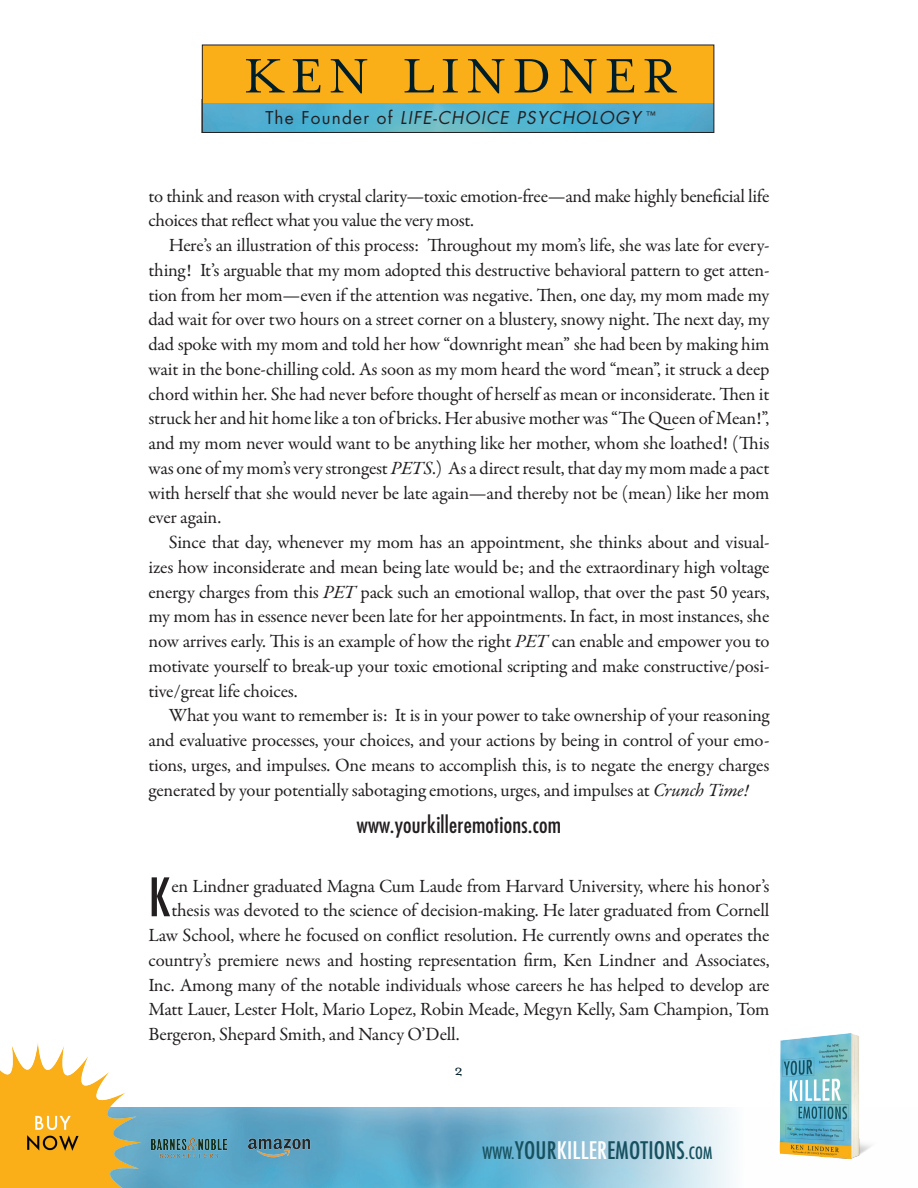
<style>
.page{position:relative;width:918px;height:1188px;background:#fff}
.page>*{position:absolute;margin:0;border:0;box-sizing:border-box;transform-origin:0 0}
.t1{font:55.5px "Mrs Eaves Roman";letter-spacing:.11em;color:#001e2a}
.txt1_dbl_line_drop_c{font:condensed 51.6px "Futura Std";color:#231f20}
.t2{font:condensed 23.55px "Futura Std";letter-spacing:.01em;color:#175160}
.t3{font:condensed 22.5px "Futura Std";letter-spacing:.01em;color:#231f20}
.txt{font:18.75px/24.8px "Garamond Premr Pro";letter-spacing:-.015em;color:#231f20;text-align:justify}
.txt1_dbl_line_drop_c-2{font:18.75px "Garamond Premr Pro";letter-spacing:-.015em;color:#231f20}
.ct{font:italic 17.25px "Futura Std";letter-spacing:.07em;color:#231f20}
.t4{font:16.5px "Mrs Eaves Roman";color:#001e2a}
.s1{font-style:normal}
.s2{font-style:italic}
.s3{font-size:16.5px}
.s4{color:#fff}
</style>
<div class="page">
<img style="left:204px;top:102px;width:508px;height:29px">
<div style="left:202px;top:45px;width:512px;height:57px;background:#faae18"></div>
<div style="left:202px;top:44px;width:512px;height:89px;border:1px solid #231f20"></div>
<img style="left:144px;top:1107px;width:588px;height:81px">
<img style="left:779px;top:1033px;width:92px;height:126px">
<img style="left:249px;top:1139px;width:62px;height:22px">
<img style="left:152px;top:1139px;width:74px;height:18px">
<img style="left:0;top:1043px;width:144px;height:145px">
<p class="t1" style="left:244px;top:46px;width:435px">KEN LINDNER</p>
<p class="ct" style="left:265px;top:107px;width:392px"><span class="s1">The Founder of</span> LIFE-CHOICE PSYCHOLOGY <sup>™</sup></p>
<p class="txt" style="left:148px;top:184px;width:622px">to think and reason with crystal clarity—toxic emotion-free—and make highly beneficial life choices that reflect what you value the very most.</p>
<p class="txt" style="left:148px;top:233px;width:623px;text-indent:20px">Here’s an illustration of this process: Throughout my mom’s life, she was late for every&shy;thing! It’s arguable that my mom adopted this destructive behavioral pattern to get atten&shy;tion from her mom—even if the attention was negative. Then, one day, my mom made my dad wait for over two hours on a street corner on a blustery, snowy night. The next day, my dad spoke with my mom and told her how “downright mean” she had been by making him wait in the bone-chilling cold. As soon as my mom heard the word “mean”, it struck a deep chord within her. She had never before thought of herself as mean or inconsiderate. Then it struck her and hit home like a ton of bricks. Her abusive mother was “The Queen of Mean!”, and my mom never would want to be anything like her mother, whom she loathed! (This was one of my mom’s very strongest <span class="s2">PETS</span>.) As a direct result, that day my mom made a pact with herself that she would never be late again—and thereby not be (mean) like her mom ever again.</p>
<p class="txt" style="left:148px;top:530px;width:623px;text-indent:20px">Since that day, whenever my mom has an appointment, she thinks about and visual&shy;izes how inconsiderate and mean being late would be; and the extraordinary high voltage energy charges from this <span class="s2">PET</span> pack such an emotional wallop, that over the past 50 years, my mom has in essence never been late for her appointments. In fact, in most instances, she now arrives early. This is an example of how the right <span class="s2">PET</span> can enable and empower you to motivate yourself to break-up your toxic emotional scripting and make constructive/posi&shy;tive/great life choices.</p>
<p class="txt" style="left:148px;top:703px;width:623px;text-indent:20px">What you want to remember is: It is in your power to take ownership of your reasoning and evaluative processes, your choices, and your actions by being in control of your emo&shy;tions, urges, and impulses. One means to accomplish this, is to negate the energy charges generated by your potentially sabotaging emotions, urges, and impulses at <span class="s2">Crunch Time!</span></p>
<h3 class="t3" style="left:357px;top:811px;width:206px">www.yourkilleremotions.com</h3>
<p class="txt1_dbl_line_drop_c" style="left:148px;top:866px;width:23px">K</p>
<p class="txt1_dbl_line_drop_c-2" style="left:171px;top:874px;width:600px">en Lindner graduated Magna Cum Laude from Harvard University, where his honor’s</p>
<p class="txt1_dbl_line_drop_c-2" style="left:171px;top:899px;width:600px">thesis was devoted to the science of decision-making. He later graduated from Cornell</p>
<p class="txt1_dbl_line_drop_c-2" style="left:148px;top:924px;width:623px">Law School, where he focused on conflict resolution. He currently owns and operates the</p>
<p class="txt1_dbl_line_drop_c-2" style="left:148px;top:949px;width:623px">country’s premiere news and hosting representation firm, Ken Lindner and Associates,</p>
<p class="txt1_dbl_line_drop_c-2" style="left:148px;top:973px;width:622px">Inc. Among many of the notable individuals whose careers he has helped to develop are</p>
<p class="txt1_dbl_line_drop_c-2" style="left:148px;top:998px;width:622px">Matt Lauer, Lester Holt, Mario Lopez, Robin Meade, Megyn Kelly, Sam Champion, Tom</p>
<p class="txt1_dbl_line_drop_c-2" style="left:148px;top:1023px;width:313px">Bergeron, Shepard Smith, and Nancy O’Dell.</p>
<p class="t4" style="left:454px;top:1061px;width:10px">2</p>
<p class="t2" style="left:483px;top:1136px;width:231px"><span class="s3">WWW.</span>YOUR<span class="s4">KILLER</span>EMOTIONS<span class="s3">.COM</span></p>
</div>
